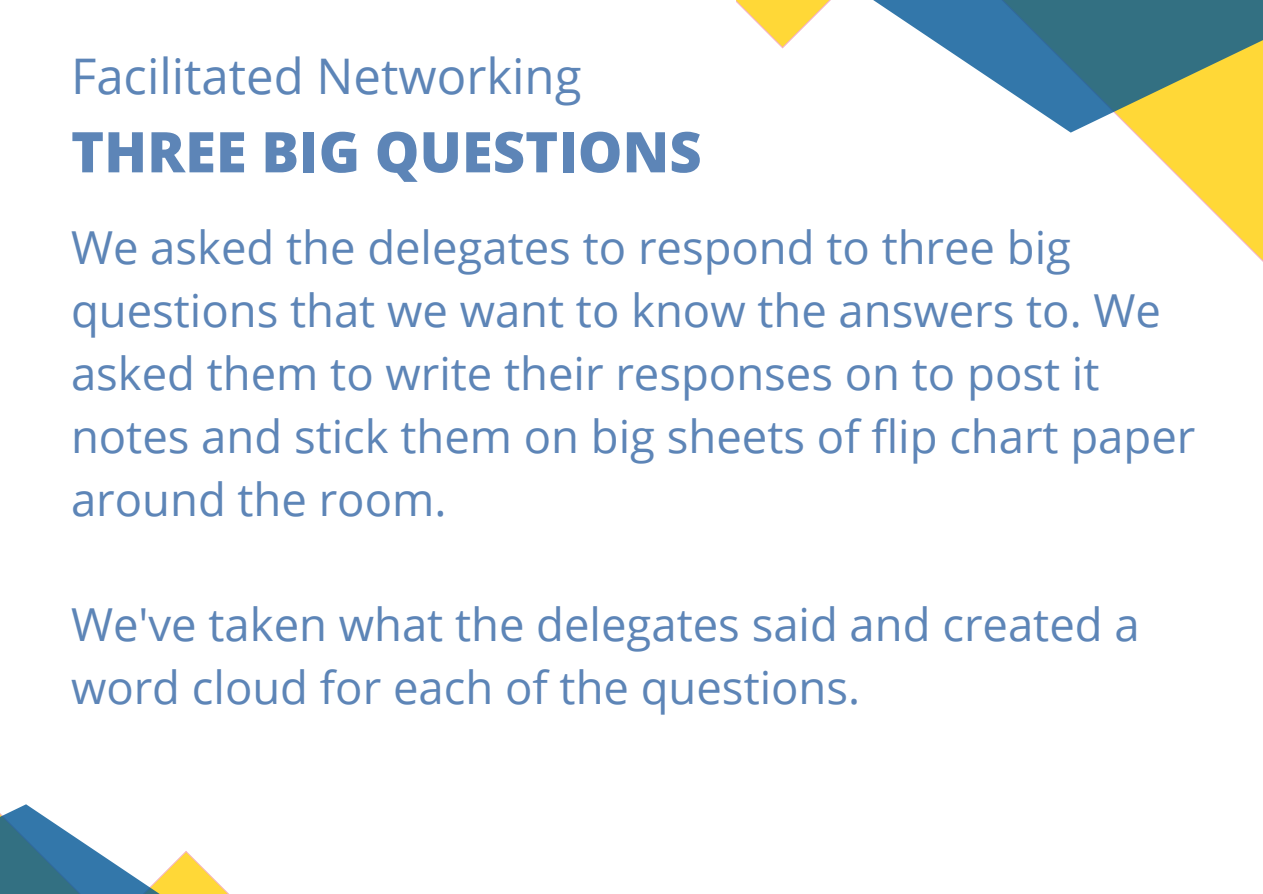
<style>
.page{position:relative;width:1263px;height:894px;background:#fff}
.page>*{position:absolute;margin:0;border:0;box-sizing:border-box;transform-origin:0 0}
.t1{font:800 56.1px "Open Sans";color:#5d85b7}
.t2{font:49.05px "Open Sans";color:#5d85b7}
.t3{font:45.45px/62.7px "Open Sans";color:#5d85b7}
</style>
<div class="page">
<svg style="left:1070px;top:132px;width:192px;height:129px"></svg>
<svg style="left:736px;top:0;width:526px;height:132px"></svg>
<svg style="left:0;top:804px;width:227px;height:88px"></svg>
<p class="t2" style="left:71px;top:42px;width:512px">Facilitated Networking</p>
<p class="t1" style="left:71px;top:112px;width:632px">THREE BIG QUESTIONS</p>
<p class="t3" style="left:71px;top:215px;width:1126px">We asked the delegates to respond to three big questions that we want to know the answers to. We asked them to write their responses on to post it notes and stick them on big sheets of flip chart paper around the room.</p>
<p class="t3" style="left:71px;top:592px;width:1070px">We've taken what the delegates said and created a word cloud for each of the questions.</p>
</div>
